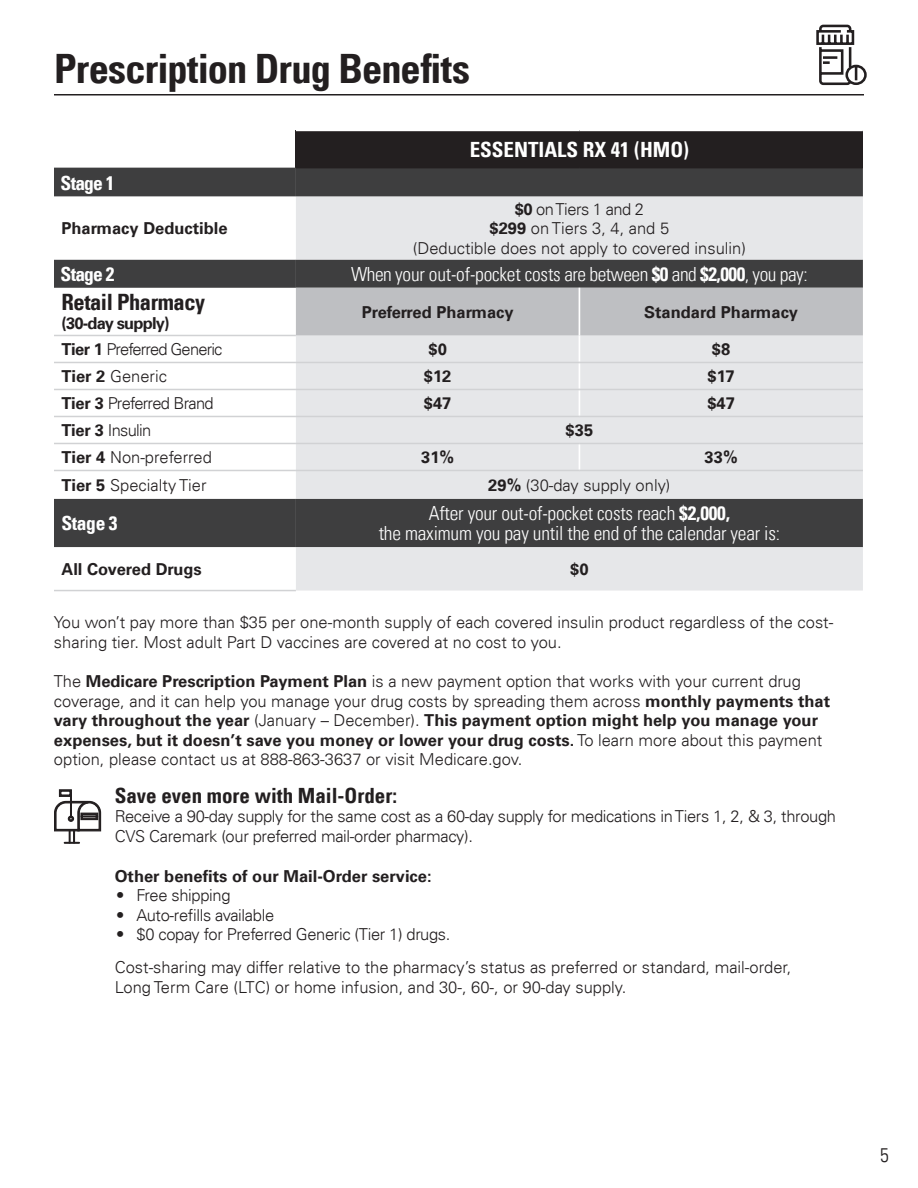
<style>
.page{position:relative;width:918px;height:1188px;background:#fff}
.page>*{position:absolute;margin:0;border:0;box-sizing:border-box;transform-origin:0 0}
.t1{font:700 condensed 40.5px "Univers LT";letter-spacing:-.02em;color:#231f20}
.t2{font:700 condensed 22.5px "Univers LT";letter-spacing:-.02em;color:#231f20}
.t3{font:700 condensed 21px "Univers LT";color:#231f20}
.Plan_Name_Cell_Text{font:700 condensed 21px "Univers LT";color:#fff}
.Heading_2{font:300 condensed 19.5px/19.5px "Univers LT";letter-spacing:-.01em;color:#fff;text-align:center}
.Heading_2-2{font:700 condensed 19.5px "Univers LT";letter-spacing:-.04em;color:#fff}
.t4{font:300 condensed 19.5px "Univers LT";color:#231f20}
.Table_Bold_11{font:300 16.5px/19.5px "Univers LT";color:#231f20}
.Table_Bold_11-2{font:300 16.5px/19.5px "Univers LT";letter-spacing:-.02em;color:#231f20}
.Normal_Bold{font:700 16.5px "Univers LT";color:#231f20}
.Body___Bulleted_List{font:300 16.5px "Univers LT";letter-spacing:-.02em;color:#231f20}
.Table_Bold_11-3{font:300 16.5px "Univers LT";letter-spacing:-.04em;color:#231f20}
.Table_Bold_11-4{font:300 16.5px "Univers LT";letter-spacing:-.05em;color:#231f20}
.Normal_Bold-2{font:700 16.5px "Univers LT";letter-spacing:-.05em;color:#231f20}
.Body_Copy{font:700 16.5px "Univers LT";color:#231f20}
.s1{font-weight:700}
</style>
<div class="page">
<hr style="left:54px;top:94px;width:810px;height:2px;background:#231f20">
<div style="left:296px;top:130px;width:567px;height:38px;background:#231f20"></div>
<div style="left:54px;top:168px;width:242px;height:29px;background:#3e3e3f"></div>
<svg style="left:296px;top:168px;width:567px;height:29px;background:#414142"></svg>
<svg style="left:54px;top:259px;width:242px;height:331px"></svg>
<svg style="left:296px;top:197px;width:567px;height:394px;background:#b5b6b7"></svg>
<div style="left:54px;top:288px;width:242px;height:47px;background:#fff"></div>
<svg style="left:296px;top:288px;width:567px;height:128px;background:#d6d7da"></svg>
<svg style="left:579px;top:444px;width:1px;height:26px"></svg>
<hr style="left:54px;top:335px;width:242px;height:1px;background:#d1d2d4">
<hr style="left:54px;top:362px;width:242px;height:1px;background:#d1d2d4">
<hr style="left:54px;top:389px;width:242px;height:1px;background:#d1d2d4">
<hr style="left:54px;top:416px;width:242px;height:1px;background:#d1d2d4">
<hr style="left:54px;top:443px;width:242px;height:1px;background:#d1d2d4">
<hr style="left:54px;top:470px;width:242px;height:1px;background:#d1d2d4">
<hr style="left:54px;top:590px;width:242px;height:1px;background:#d1d2d4">
<hr style="left:296px;top:362px;width:283px;height:1px;background:#d1d2d4">
<hr style="left:579px;top:362px;width:284px;height:1px;background:#d1d2d4">
<hr style="left:296px;top:389px;width:283px;height:1px;background:#d1d2d4">
<hr style="left:579px;top:389px;width:284px;height:1px;background:#d1d2d4">
<hr style="left:296px;top:416px;width:283px;height:1px;background:#d1d2d4">
<hr style="left:579px;top:416px;width:284px;height:1px;background:#d1d2d4">
<hr style="left:296px;top:443px;width:283px;height:1px;background:#d1d2d4">
<hr style="left:579px;top:443px;width:284px;height:1px;background:#d1d2d4">
<hr style="left:296px;top:470px;width:283px;height:1px;background:#d1d2d4">
<hr style="left:579px;top:470px;width:284px;height:1px;background:#d1d2d4">
<hr style="left:296px;top:130px;width:283px;height:1px;background:#fff">
<hr style="left:579px;top:130px;width:284px;height:1px;background:#fff">
<svg style="left:816px;top:24px;width:51px;height:62px"></svg>
<svg style="left:54px;top:789px;width:48px;height:55px"></svg>
<h2 class="t1" style="left:54px;top:44px;width:418px">Prescription Drug Benefits</h2>
<p class="Heading_2-2" style="left:61px;top:171px;width:55px">Stage 1</p>
<p class="Normal_Bold" style="left:61px;top:219px;width:168px">Pharmacy Deductible</p>
<p class="Plan_Name_Cell_Text" style="left:470px;top:136px;width:221px">ESSENTIALS RX 41 (HMO)</p>
<p class="Table_Bold_11" style="left:490px;top:199px;width:181px;text-align:center"><span class="s1">$0</span> on Tiers 1 and 2<br><span class="s1">$299</span> on Tiers 3, 4, and 5</p>
<p class="Table_Bold_11" style="left:413px;top:238px;width:335px">(Deductible does not apply to covered insulin)</p>
<p class="Heading_2-2" style="left:61px;top:262px;width:55px">Stage 2</p>
<p class="Heading_2" style="left:351px;top:264px;width:458px">When your out-of-pocket costs are between <span class="s1">$0</span> and <span class="s1">$2,000</span>, you pay:</p>
<p class="t2" style="left:61px;top:288px;width:145px">Retail Pharmacy</p>
<p class="Normal_Bold-2" style="left:61px;top:314px;width:110px">(30-day supply)</p>
<p class="Normal_Bold" style="left:362px;top:302px;width:153px">Preferred Pharmacy</p>
<p class="Normal_Bold" style="left:644px;top:302px;width:155px">Standard Pharmacy</p>
<p class="Table_Bold_11-4" style="left:61px;top:339px;width:162px"><span class="s1">Tier 1</span> Preferred Generic</p>
<p class="Normal_Bold" style="left:428px;top:339px;width:20px">$0</p>
<p class="Normal_Bold" style="left:712px;top:339px;width:20px">$8</p>
<p class="Table_Bold_11" style="left:61px;top:366px;width:107px"><span class="s1">Tier 2</span> Generic</p>
<p class="Normal_Bold" style="left:424px;top:366px;width:29px">$12</p>
<p class="Normal_Bold" style="left:708px;top:366px;width:29px">$17</p>
<p class="Table_Bold_11-3" style="left:61px;top:393px;width:154px"><span class="s1">Tier 3</span> Preferred Brand</p>
<p class="Normal_Bold" style="left:424px;top:393px;width:29px">$47</p>
<p class="Normal_Bold" style="left:707px;top:393px;width:29px">$47</p>
<p class="Table_Bold_11-3" style="left:61px;top:420px;width:92px"><span class="s1">Tier 3</span> Insulin</p>
<p class="Normal_Bold" style="left:566px;top:420px;width:29px">$35</p>
<p class="Table_Bold_11" style="left:61px;top:447px;width:152px"><span class="s1">Tier 4</span> Non-preferred</p>
<p class="Normal_Bold" style="left:421px;top:447px;width:35px">31%</p>
<p class="Normal_Bold" style="left:705px;top:447px;width:35px">33%</p>
<p class="Table_Bold_11" style="left:61px;top:475px;width:147px"><span class="s1">Tier 5</span> Specialty Tier</p>
<p class="Table_Bold_11" style="left:488px;top:475px;width:184px"><span class="s1">29%</span> (30-day supply only)</p>
<p class="Heading_2-2" style="left:61px;top:511px;width:58px">Stage 3</p>
<p class="Heading_2" style="left:379px;top:504px;width:403px">After your out-of-pocket costs reach <span class="s1">$2,000,<br></span>the maximum you pay until the end of the calendar year is:</p>
<p class="Normal_Bold" style="left:61px;top:559px;width:142px">All Covered Drugs</p>
<p class="Body_Copy" style="left:570px;top:559px;width:20px">$0</p>
<p class="Table_Bold_11" style="left:54px;top:612px;width:781px">You won’t pay more than $35 per one-month supply of each covered insulin product regardless of the cost&shy;sharing tier. Most adult Part D vaccines are covered at no cost to you.</p>
<p class="Table_Bold_11" style="left:54px;top:672px;width:778px">The <span class="s1">Medicare Prescription Payment Plan</span> is a new payment option that works with your current drug coverage, and it can help you manage your drug costs by spreading them across <span class="s1">monthly payments that vary throughout the year</span> (January – December). <span class="s1">This payment option might help you manage your expenses, but it doesn’t save you money or lower your drug costs.</span> To learn more about this payment option, please contact us at 888-863-3637 or visit Medicare.gov.</p>
<p class="t3" style="left:115px;top:782px;width:284px">Save even more with Mail-Order:</p>
<p class="Table_Bold_11-2" style="left:115px;top:807px;width:723px">Receive a 90-day supply for the same cost as a 60-day supply for medications in Tiers 1, 2, &amp; 3, through<br>CVS Caremark (our preferred mail-order pharmacy).</p>
<p class="Normal_Bold" style="left:115px;top:866px;width:318px">Other benefits of our Mail-Order service:</p>
<p class="Body___Bulleted_List" style="left:116px;top:885px;width:116px">• Free shipping</p>
<p class="Body___Bulleted_List" style="left:116px;top:905px;width:160px">• Auto-refills available</p>
<p class="Body___Bulleted_List" style="left:116px;top:924px;width:336px">• $0 copay for Preferred Generic (Tier 1) drugs.</p>
<p class="Table_Bold_11" style="left:115px;top:957px;width:678px">Cost-sharing may differ relative to the pharmacy’s status as preferred or standard, mail-order,<br>Long Term Care (LTC) or home infusion, and 30-, 60-, or 90-day supply.</p>
<p class="t4" style="left:880px;top:1143px;width:10px">5</p>
</div>
